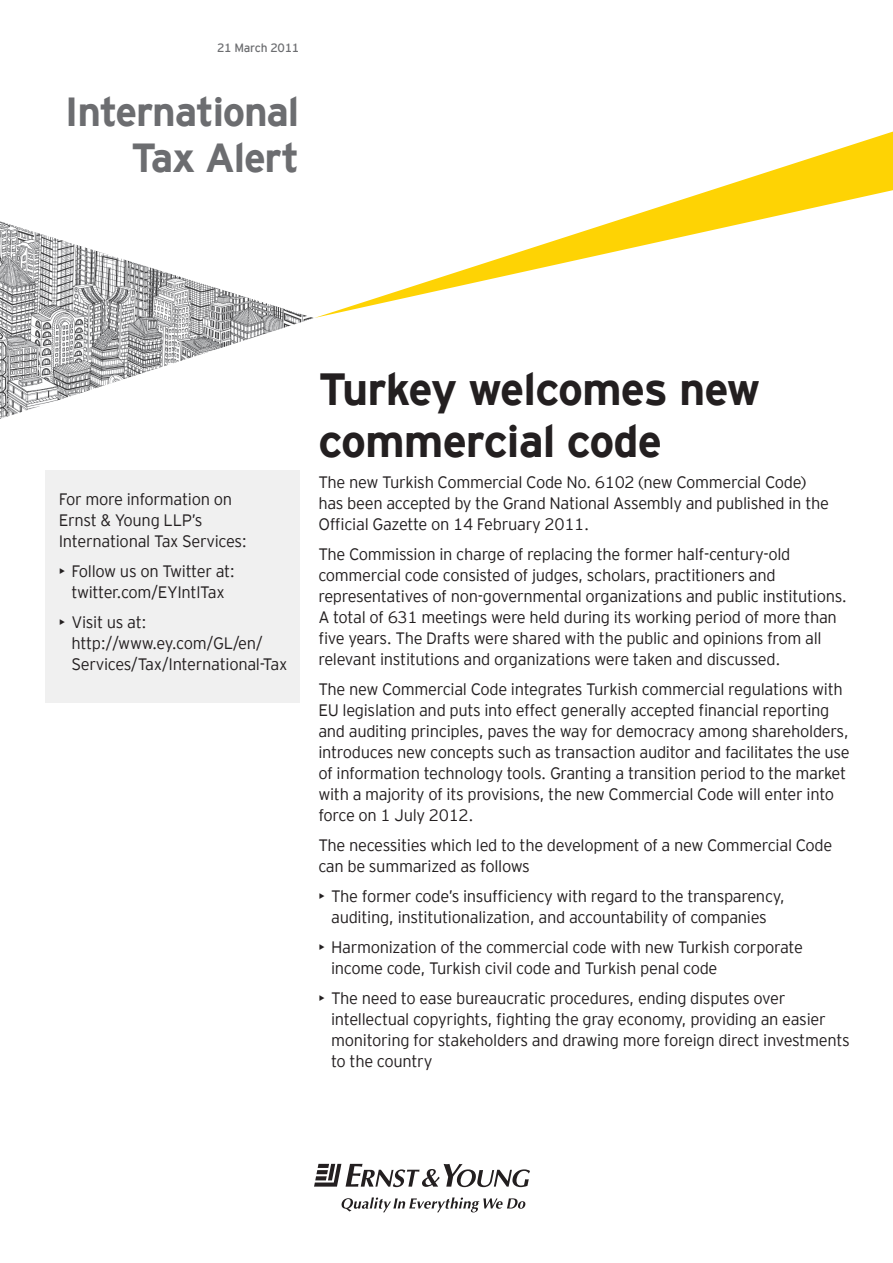
<style>
.page{position:relative;width:893px;height:1263px;background:#fff}
.page>*{position:absolute;margin:0;border:0;box-sizing:border-box;transform-origin:0 0}
.Newsletter_title__Co{font:700 45px/51.8px "EY Interstate";letter-spacing:-.02em;color:#231f20}
.Masthead__Cover1{font:700 40.5px/46.5px "EY Interstate";letter-spacing:-.03em;color:#6c6d70;text-align:right}
.Body_copy{font:300 16.5px/21px "EY Interstate";letter-spacing:-.02em;color:#231f20}
.Bullet_1{font:300 16.5px/21px "EY Interstate";letter-spacing:-.02em;color:#231f20}
.Issue_and_Date__Cove{font:12px "EY Interstate";letter-spacing:-.02em;color:#6c6d70}
</style>
<div class="page">
<svg style="left:314px;top:1164px;width:216px;height:23px"></svg>
<svg style="left:341px;top:1197px;width:185px;height:15px"></svg>
<svg style="left:314px;top:132px;width:579px;height:186px"></svg>
<img style="left:0;top:221px;width:314px;height:198px">
<div style="left:45px;top:470px;width:254px;height:232px;background:#f0f0f0"></div>
<p class="Issue_and_Date__Cove" style="left:217px;top:40px;width:84px">21 March 2011</p>
<p class="Masthead__Cover1" style="left:65px;top:85px;width:236px">International<br>Tax Alert</p>
<p class="Body_copy" style="left:59px;top:487px;width:190px">For more information on<br>Ernst &amp; Young LLP’s<br>International Tax Services:</p>
<p class="Bullet_1" style="left:59px;top:559px;width:178px;text-align:center">• Follow us on Twitter at: twitter.com/EYIntlTax</p>
<p class="Bullet_1" style="left:72px;top:610px;width:217px;text-indent:-13px">• Visit us at: http://www.ey.com/GL/en/<br>Services/Tax/International-Tax</p>
<p class="Newsletter_title__Co" style="left:318px;top:361px;width:443px">Turkey welcomes new commercial code</p>
<p class="Body_copy" style="left:318px;top:471px;width:512px">The new Turkish Commercial Code No. 6102 (new Commercial Code) has been accepted by the Grand National Assembly and published in the<br>Official Gazette on 14 February 2011.</p>
<p class="Body_copy" style="left:318px;top:543px;width:530px">The Commission in charge of replacing the former half-century-old commercial code consisted of judges, scholars, practitioners and representatives of non-governmental organizations and public institutions.<br>A total of 631 meetings were held during its working period of more than five years. The Drafts were shared with the public and opinions from all relevant institutions and organizations were taken and discussed.</p>
<p class="Body_copy" style="left:318px;top:678px;width:533px">The new Commercial Code integrates Turkish commercial regulations with EU legislation and puts into effect generally accepted financial reporting and auditing principles, paves the way for democracy among shareholders, introduces new concepts such as transaction auditor and facilitates the use of information technology tools. Granting a transition period to the market with a majority of its provisions, the new Commercial Code will enter into force on 1 July 2012.</p>
<p class="Body_copy" style="left:318px;top:834px;width:515px">The necessities which led to the development of a new Commercial Code can be summarized as follows</p>
<p class="Bullet_1" style="left:318px;top:885px;width:468px;text-align:center">• The former code’s insufficiency with regard to the transparency, auditing, institutionalization, and accountability of companies</p>
<p class="Bullet_1" style="left:331px;top:936px;width:473px;text-indent:-13px">• Harmonization of the commercial code with new Turkish corporate income code, Turkish civil code and Turkish penal code</p>
<p class="Bullet_1" style="left:331px;top:987px;width:520px;text-indent:-13px">• The need to ease bureaucratic procedures, ending disputes over intellectual copyrights, fighting the gray economy, providing an easier monitoring for stakeholders and drawing more foreign direct investments to the country</p>
</div>
